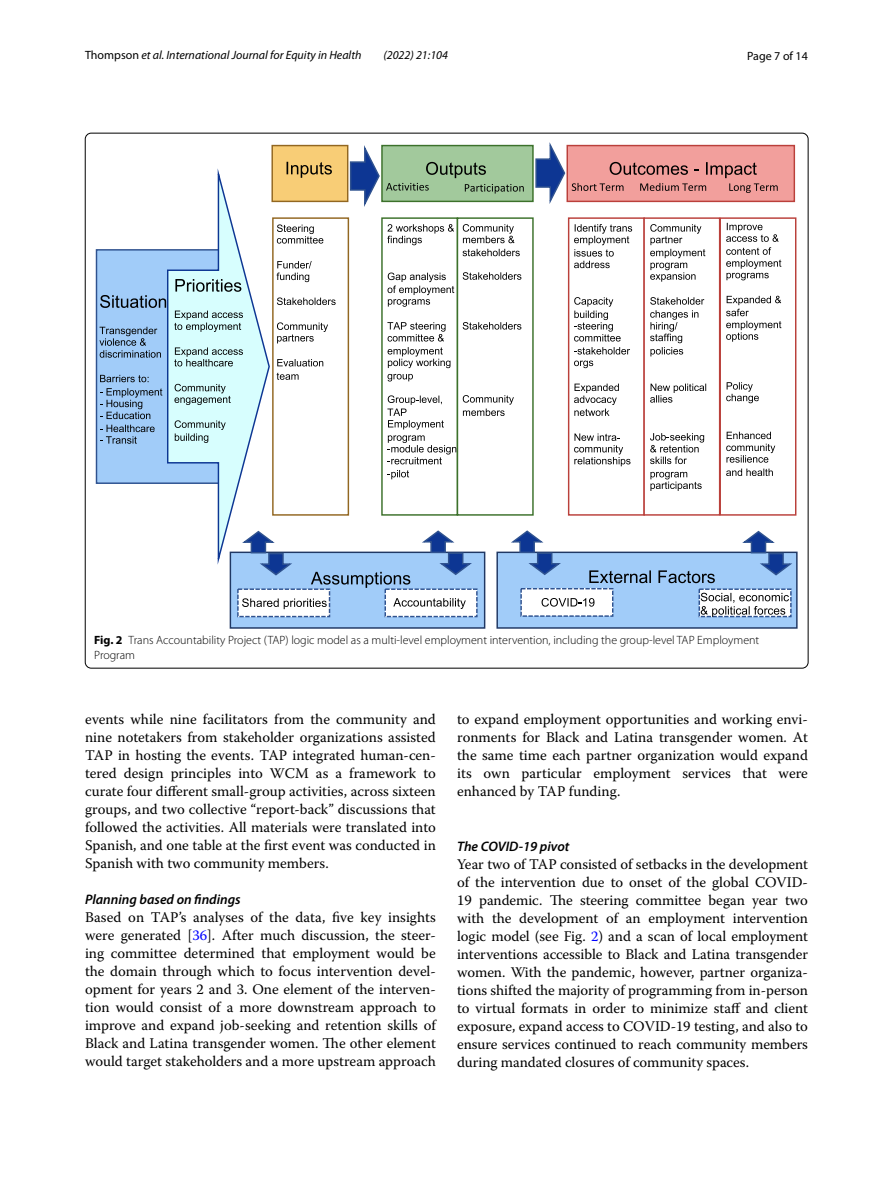
<style>
.page{position:relative;width:893px;height:1187px;background:#fff}
.page>*{position:absolute;margin:0;border:0;box-sizing:border-box;transform-origin:0 0}
.t1{font:14.7px/18px "Warnock Pro";color:#000;text-align:justify}
.t2{font:italic 600 13.8px "Myriad Pro";color:#000}
.t3{font:300 12px/15px "Myriad Pro";color:#000}
.t4{font:italic 12px "Myriad Pro";color:#000}
.t5{font:12px "Myriad Pro";color:#000}
.s1{font-style:normal}
.s2{font-weight:700}
.s3{color:#00f}
</style>
<div class="page">
<div style="left:568px;top:217px;width:77px;height:298px;border:1px solid #ba403b"></div>
<div style="left:643px;top:217px;width:77px;height:298px;border:1px solid #ba403b"></div>
<div style="left:719px;top:217px;width:77px;height:298px;border:1px solid #ba403b"></div>
<div style="left:567px;top:145px;width:227px;height:56px;background:#f29f9c"></div>
<div style="left:566px;top:145px;width:229px;height:57px;border:1px solid #ba403b"></div>
<svg style="left:572px;top:162px;width:206px;height:31px"></svg>
<svg style="left:574px;top:224px;width:58px;height:44px"></svg>
<svg style="left:574px;top:297px;width:47px;height:44px"></svg>
<svg style="left:574px;top:347px;width:56px;height:7px"></svg>
<svg style="left:574px;top:360px;width:19px;height:8px"></svg>
<svg style="left:574px;top:383px;width:45px;height:33px"></svg>
<svg style="left:574px;top:433px;width:56px;height:33px"></svg>
<svg style="left:650px;top:224px;width:55px;height:58px"></svg>
<svg style="left:650px;top:297px;width:54px;height:59px"></svg>
<svg style="left:650px;top:383px;width:56px;height:19px"></svg>
<svg style="left:650px;top:433px;width:54px;height:31px"></svg>
<svg style="left:650px;top:472px;width:52px;height:19px"></svg>
<svg style="left:726px;top:223px;width:55px;height:57px"></svg>
<svg style="left:726px;top:296px;width:55px;height:46px"></svg>
<svg style="left:726px;top:382px;width:33px;height:21px"></svg>
<svg style="left:726px;top:431px;width:49px;height:31px"></svg>
<svg style="left:726px;top:468px;width:47px;height:8px"></svg>
<div style="left:230px;top:552px;width:255px;height:76px;background:#a1ccf9"></div>
<div style="left:230px;top:551px;width:255px;height:77px;border:1px solid #203864"></div>
<div style="left:497px;top:552px;width:300px;height:76px;background:#a1ccf9"></div>
<div style="left:496px;top:551px;width:302px;height:77px;border:1px solid #203864"></div>
<svg style="left:740px;top:530px;width:54px;height:46px"></svg>
<svg style="left:99px;top:142px;width:467px;height:446px"></svg>
<svg style="left:589px;top:570px;width:126px;height:13px"></svg>
<div style="left:238px;top:589px;width:92px;height:27px;background:#fff"></div>
<div style="left:237px;top:588px;width:93px;height:29px;border:1px dashed #2f528f"></div>
<div style="left:385px;top:589px;width:92px;height:27px;background:#fff"></div>
<div style="left:384px;top:588px;width:94px;height:29px;border:1px dashed #2f528f"></div>
<div style="left:521px;top:588px;width:92px;height:28px;background:#fff"></div>
<div style="left:520px;top:588px;width:93px;height:28px;border:1px dashed #2f528f"></div>
<div style="left:699px;top:589px;width:92px;height:27px;background:#fff"></div>
<div style="left:698px;top:588px;width:94px;height:29px;border:1px dashed #2f528f"></div>
<svg style="left:242px;top:598px;width:85px;height:11px"></svg>
<svg style="left:393px;top:598px;width:73px;height:11px"></svg>
<svg style="left:542px;top:598px;width:52px;height:8px"></svg>
<svg style="left:701px;top:592px;width:88px;height:25px"></svg>
<p class="t4" style="left:85px;top:48px;width:278px"><span class="s1">Thompson</span> et al. International Journal for Equity in Health</p>
<p class="t4" style="left:383px;top:48px;width:66px">(2022) 21:104</p>
<p class="t5" style="left:747px;top:48px;width:62px">Page 7 of 14</p>
<p class="t3" style="left:94px;top:632px;width:667px"><span class="s2">Fig. 2</span> Trans Accountability Project (TAP) logic model as a multi-level employment intervention, including the group-level TAP Employment<br>Program</p>
<p class="t1" style="left:85px;top:710px;width:352px">events while nine facilitators from the community and nine notetakers from stakeholder organizations assisted TAP in hosting the events. TAP integrated human-cen&shy;tered design principles into WCM as a framework to curate four different small-group activities, across sixteen groups, and two collective “report-back” discussions that followed the activities. All materials were translated into Spanish, and one table at the first event was conducted in Spanish with two community members.</p>
<p class="t2" style="left:85px;top:890px;width:157px">Planning based on findings</p>
<p class="t1" style="left:85px;top:908px;width:352px">Based on TAP’s analyses of the data, five key insights were generated [<span class="s3">36</span>]. After much discussion, the steer&shy;ing committee determined that employment would be the domain through which to focus intervention devel&shy;opment for years 2 and 3. One element of the interven&shy;tion would consist of a more downstream approach to improve and expand job-seeking and retention skills of Black and Latina transgender women. The other element would target stakeholders and a more upstream approach</p>
<p class="t1" style="left:457px;top:710px;width:352px">to expand employment opportunities and working envi&shy;ronments for Black and Latina transgender women. At the same time each partner organization would expand its own particular employment services that were enhanced by TAP funding.</p>
<p class="t2" style="left:457px;top:837px;width:114px">The COVID‑19 pivot</p>
<p class="t1" style="left:457px;top:855px;width:352px">Year two of TAP consisted of setbacks in the development of the intervention due to onset of the global COVID-19 pandemic. The steering committee began year two with the development of an employment intervention logic model (see Fig. <span class="s3">2</span>) and a scan of local employment interventions accessible to Black and Latina transgender women. With the pandemic, however, partner organiza&shy;tions shifted the majority of programming from in-person to virtual formats in order to minimize staff and client exposure, expand access to COVID-19 testing, and also to ensure services continued to reach community members during mandated closures of community spaces.</p>
</div>
